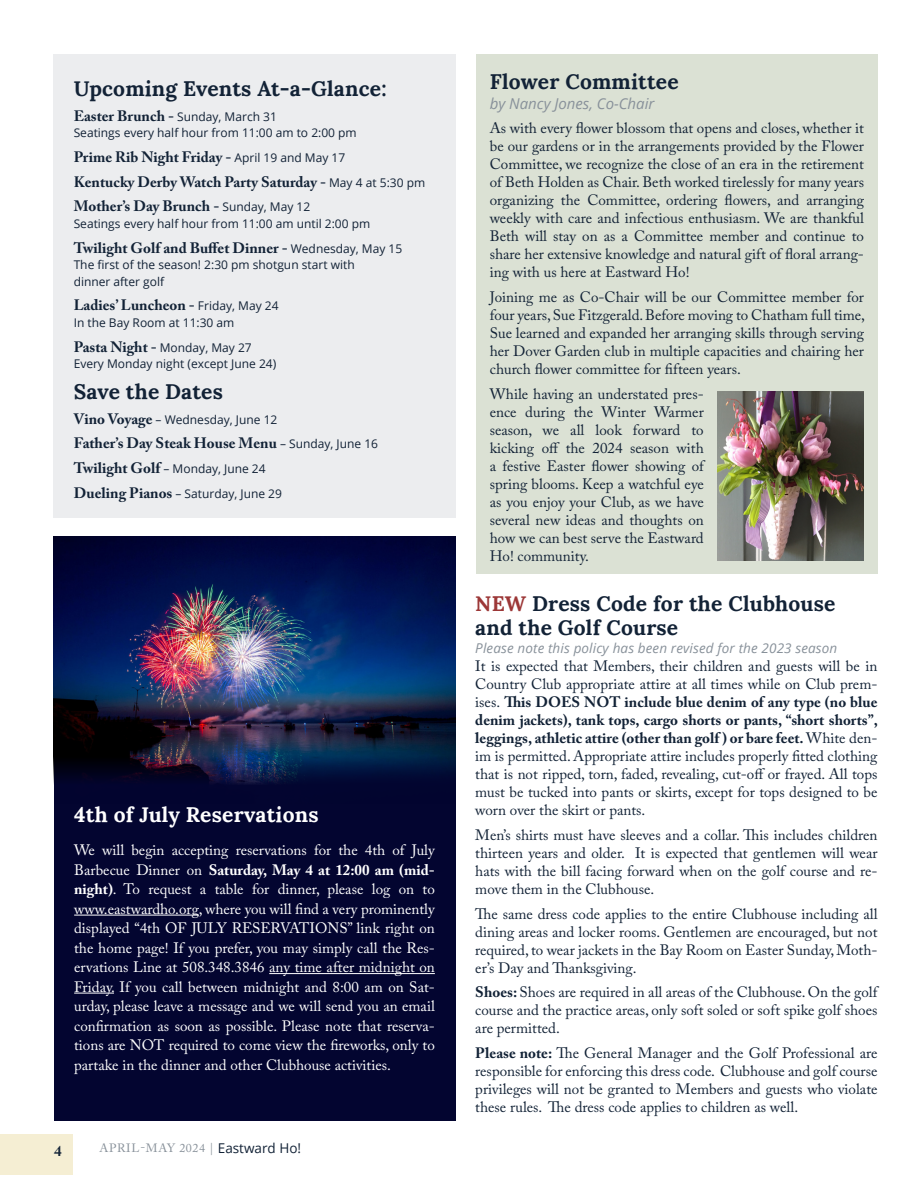
<style>
.page{position:relative;width:918px;height:1188px;background:#fff}
.page>*{position:absolute;margin:0;border:0;box-sizing:border-box;transform-origin:0 0}
.t1{font:700 21px/24px "Lora";letter-spacing:.01em;color:#122236}
.t2{font:700 21px "Lora";letter-spacing:.01em;color:#fff}
.t3{font:15px/18px "Adobe Caslon Pro";letter-spacing:.005em;color:#122236;text-align:justify}
.t4{font:15px/19.5px "Adobe Caslon Pro";color:#fff;text-align:justify}
.t5{font:700 15px "Adobe Caslon Pro";color:#122236}
.t6{font:15px/18px "Adobe Caslon Pro";letter-spacing:.04em;color:#122236}
.Author{font:italic 15px "Open Sans";color:#88919a}
.Image_Caption{font:italic 13.5px "Open Sans";letter-spacing:.01em;color:#88919a}
.t7{font:12px/16.5px "Open Sans";color:#122236}
.t8{font:12px "Adobe Caslon Pro";letter-spacing:.055em;color:#88919a}
.s1{font-family:"Adobe Caslon Pro";font-weight:700;font-size:15px}
.s2{font-family:"Open Sans";font-weight:400;font-size:12px}
.s3{font-weight:700}
.s4{font-family:"Open Sans";font-size:13.5px;color:#122236}
.s5{color:#9c3737}
</style>
<div class="page">
<div style="left:53px;top:54px;width:403px;height:464px;background:#ecedef"></div>
<div style="left:476px;top:54px;width:402px;height:520px;background:#dbe1d4"></div>
<img style="left:717px;top:392px;width:147px;height:169px">
<div style="left:54px;top:750px;width:401px;height:370px;background:#030530"></div>
<hr style="left:74px;top:915px;width:125px;height:1px;background:#fff">
<hr style="left:269px;top:973px;width:166px;height:1px;background:#fff">
<hr style="left:74px;top:993px;width:40px;height:1px;background:#fff">
<img style="left:53px;top:536px;width:403px;height:268px">
<div style="left:0;top:1134px;width:73px;height:41px;background:#f5eed3"></div>
<h2 class="t1" style="left:74px;top:74px;width:314px">Upcoming Events At-a-Glance:</h2>
<p class="t7" style="left:74px;top:108px;width:285px"><span class="s1">Easter Brunch -</span> Sunday, March 31<br>Seatings every half hour from 11:00 am to 2:00 pm</p>
<p class="t5" style="left:74px;top:148px;width:273px">Prime Rib Night Friday - <span class="s2">April 19 and May 17</span></p>
<p class="t5" style="left:74px;top:173px;width:353px">Kentucky Derby Watch Party Saturday - <span class="s2">May 4 at 5:30 pm</span></p>
<p class="t5" style="left:74px;top:197px;width:238px">Mother’s Day Brunch - <span class="s2">Sunday, May 12</span></p>
<p class="t7" style="left:74px;top:215px;width:298px">Seatings every half hour from 11:00 am until 2:00 pm</p>
<p class="t5" style="left:74px;top:239px;width:330px">Twilight Golf and Buffet Dinner - <span class="s2">Wednesday, May 15</span></p>
<p class="t7" style="left:74px;top:256px;width:283px">The first of the season! 2:30 pm shotgun start with dinner after golf</p>
<p class="t5" style="left:74px;top:296px;width:206px">Ladies’ Luncheon - <span class="s2">Friday, May 24</span></p>
<p class="t7" style="left:74px;top:314px;width:162px">In the Bay Room at 11:30 am</p>
<p class="t7" style="left:74px;top:339px;width:204px"><span class="s1">Pasta Night -</span> Monday, May 27<br>Every Monday night (except June 24)</p>
<h2 class="t1" style="left:74px;top:377px;width:151px">Save the Dates</h2>
<p class="t7" style="left:74px;top:411px;width:205px"><span class="s1">Vino Voyage</span> – Wednesday, June 12</p>
<p class="t5" style="left:74px;top:434px;width:306px">Father’s Day Steak House Menu <span class="s2">– Sunday, June 16</span></p>
<p class="t7" style="left:74px;top:460px;width:194px"><span class="s1">Twilight Golf</span> – Monday, June 24</p>
<p class="t7" style="left:74px;top:485px;width:210px"><span class="s1">Dueling Pianos</span> – Saturday, June 29</p>
<h2 class="t2" style="left:74px;top:797px;width:246px">4th of July Reservations</h2>
<p class="t4" style="left:74px;top:840px;width:362px">We will begin accepting reservations for the 4th of July Barbecue Dinner on <span class="s3">Saturday, May 4 at 12:00 am (mid&shy;night)</span>. To request a table for dinner, please log on to www.eastwardho.org, where you will find a very prominently displayed “4th OF JULY RESERVATIONS” link right on the home page! If you prefer, you may simply call the Res&shy;ervations Line at 508.348.3846 any time after midnight on Friday. If you call between midnight and 8:00 am on Sat&shy;urday, please leave a message and we will send you an email confirmation as soon as possible. Please note that reserva&shy;tions are NOT required to come view the fireworks, only to partake in the dinner and other Clubhouse activities.</p>
<p class="t5" style="left:54px;top:1142px;width:9px">4</p>
<p class="t8" style="left:99px;top:1141px;width:203px">APRIL-MAY 2024 | <span class="s4">Eastward Ho!</span></p>
<h2 class="t1" style="left:490px;top:67px;width:190px">Flower Committee</h2>
<p class="Author" style="left:490px;top:93px;width:166px">by Nancy Jones, Co-Chair</p>
<p class="t3" style="left:490px;top:119px;width:376px">As with every flower blossom that opens and closes, whether it be our gardens or in the arrangements provided by the Flower Committee, we recognize the close of an era in the retirement of Beth Holden as Chair. Beth worked tirelessly for many years organizing the Committee, ordering flowers, and arranging weekly with care and infectious enthusiasm. We are thankful Beth will stay on as a Committee member and continue to share her extensive knowledge and natural gift of floral arrang&shy;ing with us here at Eastward Ho!</p>
<p class="t3" style="left:490px;top:288px;width:377px">Joining me as Co-Chair will be our Committee member for four years, Sue Fitzgerald. Before moving to Chatham full time, Sue learned and expanded her arranging skills through serving her Dover Garden club in multiple capacities and chairing her church flower committee for fifteen years.</p>
<p class="t3" style="left:490px;top:385px;width:217px;text-align:left">While having an understated pres&shy;ence during the Winter Warmer season, we all look forward to kicking off the 2024 season with a festive Easter flower showing of spring blooms. Keep a watchful eye as you enjoy your Club, as we have several new ideas and thoughts on how we can best serve the Eastward<br>Ho! community.</p>
<h2 class="t1" style="left:475px;top:590px;width:362px"><span class="s5">NEW</span> Dress Code for the Clubhouse and the Golf Course</h2>
<p class="Image_Caption" style="left:475px;top:639px;width:364px">Please note this policy has been revised for the 2023 season</p>
<p class="t3" style="left:475px;top:657px;width:404px">It is expected that Members, their children and guests will be in Country Club appropriate attire at all times while on Club prem&shy;ises. <span class="s3">This DOES NOT include blue denim of any type (no blue denim jackets), tank tops, cargo shorts or pants, “short shorts”, leggings, athletic attire (other than golf ) or bare feet.</span> White den&shy;im is permitted. Appropriate attire includes properly fitted clothing that is not ripped, torn, faded, revealing, cut-off or frayed. All tops must be tucked into pants or skirts, except for tops designed to be worn over the skirt or pants.</p>
<p class="t3" style="left:475px;top:826px;width:404px">Men’s shirts must have sleeves and a collar. This includes children thirteen years and older. It is expected that gentlemen will wear hats with the bill facing forward when on the golf course and re&shy;move them in the Clubhouse.</p>
<p class="t3" style="left:475px;top:905px;width:404px">The same dress code applies to the entire Clubhouse including all dining areas and locker rooms. Gentlemen are encouraged, but not required, to wear jackets in the Bay Room on Easter Sunday, Moth&shy;er’s Day and Thanksgiving.</p>
<p class="t6" style="left:475px;top:983px;width:405px"><span class="s3">Shoes:</span> Shoes are required in all areas of the Clubhouse. On the golf course and the practice areas, only soft soled or soft spike golf shoes are permitted.</p>
<p class="t3" style="left:475px;top:1044px;width:404px"><span class="s3">Please note:</span> The General Manager and the Golf Professional are responsible for enforcing this dress code. Clubhouse and golf course privileges will not be granted to Members and guests who violate these rules. The dress code applies to children as well.</p>
</div>
